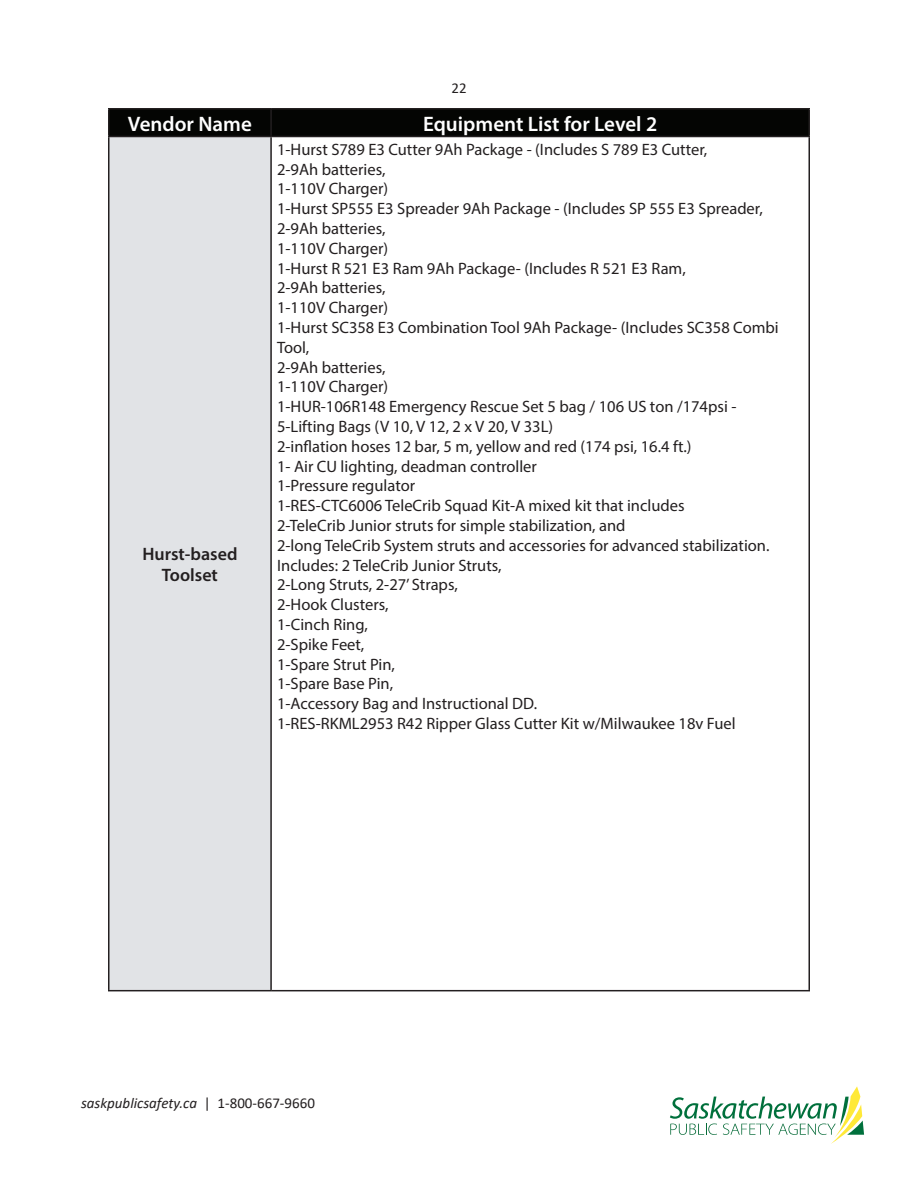
<style>
.page{position:relative;width:918px;height:1188px;background:#fff}
.page>*{position:absolute;margin:0;border:0;box-sizing:border-box;transform-origin:0 0}
.t1{font:600 21px "Myriad Pro";color:#fff}
.t2{font:600 18px/21.6px "Myriad Pro";color:#231f20;text-align:center}
.t3{font:16.5px/19.8px "Myriad Pro";color:#231f20}
.t4{font:italic 15px "Calibri";color:#231f20}
.t5{font:15px "Calibri";color:#231f20}
.s1{font-style:normal}
</style>
<div class="page">
<svg style="left:670px;top:1086px;width:194px;height:58px"></svg>
<div style="left:110px;top:110px;width:698px;height:26px;background:#040503"></div>
<div style="left:109px;top:136px;width:162px;height:855px;background:#e1e3e6"></div>
<hr style="left:108px;top:108px;width:163px;height:2px;background:#231f20">
<hr style="left:108px;top:110px;width:2px;height:26px;background:#231f20">
<hr style="left:271px;top:108px;width:539px;height:2px;background:#231f20">
<hr style="left:270px;top:110px;width:2px;height:26px;background:#231f20">
<hr style="left:808px;top:110px;width:2px;height:26px;background:#231f20">
<hr style="left:108px;top:136px;width:163px;height:1px;background:#231f20">
<hr style="left:108px;top:137px;width:2px;height:853px;background:#231f20">
<hr style="left:271px;top:136px;width:539px;height:1px;background:#231f20">
<hr style="left:270px;top:137px;width:2px;height:853px;background:#231f20">
<hr style="left:808px;top:137px;width:2px;height:853px;background:#231f20">
<hr style="left:108px;top:990px;width:163px;height:1px;background:#231f20">
<hr style="left:271px;top:990px;width:539px;height:1px;background:#231f20">
<p class="t5" style="left:451px;top:77px;width:17px">22</p>
<p class="t1" style="left:128px;top:110px;width:126px">Vendor Name</p>
<p class="t1" style="left:423px;top:110px;width:236px">Equipment List for Level 2</p>
<p class="t2" style="left:142px;top:542px;width:97px">Hurst-based<br>Toolset</p>
<p class="t3" style="left:277px;top:139px;width:432px">1-Hurst S789 E3 Cutter 9Ah Package - (Includes S 789 E3 Cutter,</p>
<p class="t3" style="left:277px;top:159px;width:110px">2-9Ah batteries,</p>
<p class="t3" style="left:277px;top:179px;width:113px">1-110V Charger)</p>
<p class="t3" style="left:277px;top:199px;width:487px">1-Hurst SP555 E3 Spreader 9Ah Package - (Includes SP 555 E3 Spreader,</p>
<p class="t3" style="left:277px;top:218px;width:110px">2-9Ah batteries,</p>
<p class="t3" style="left:277px;top:238px;width:113px">1-110V Charger)</p>
<p class="t3" style="left:277px;top:258px;width:410px">1-Hurst R 521 E3 Ram 9Ah Package- (Includes R 521 E3 Ram,</p>
<p class="t3" style="left:277px;top:278px;width:110px">2-9Ah batteries,</p>
<p class="t3" style="left:277px;top:298px;width:113px">1-110V Charger)</p>
<p class="t3" style="left:277px;top:317px;width:503px">1-Hurst SC358 E3 Combination Tool 9Ah Package- (Includes SC358 Combi<br>Tool,</p>
<p class="t3" style="left:277px;top:357px;width:110px">2-9Ah batteries,</p>
<p class="t3" style="left:277px;top:377px;width:113px">1-110V Charger)</p>
<p class="t3" style="left:277px;top:397px;width:461px">1-HUR-106R148 Emergency Rescue Set 5 bag / 106 US ton /174psi -</p>
<p class="t3" style="left:277px;top:416px;width:278px">5-Lifting Bags (V 10, V 12, 2 x V 20, V 33L)</p>
<p class="t3" style="left:277px;top:436px;width:416px">2-inflation hoses 12 bar, 5 m, yellow and red (174 psi, 16.4 ft.)</p>
<p class="t3" style="left:277px;top:456px;width:261px">1- Air CU lighting, deadman controller</p>
<p class="t3" style="left:277px;top:476px;width:140px">1-Pressure regulator</p>
<p class="t3" style="left:277px;top:496px;width:409px">1-RES-CTC6006 TeleCrib Squad Kit-A mixed kit that includes</p>
<p class="t3" style="left:277px;top:515px;width:350px">2-TeleCrib Junior struts for simple stabilization, and</p>
<p class="t3" style="left:277px;top:535px;width:494px">2-long TeleCrib System struts and accessories for advanced stabilization.<br>Includes: 2 TeleCrib Junior Struts,</p>
<p class="t3" style="left:277px;top:575px;width:182px">2-Long Struts, 2-27’ Straps,</p>
<p class="t3" style="left:277px;top:595px;width:113px">2-Hook Clusters,</p>
<p class="t3" style="left:277px;top:614px;width:92px">1-Cinch Ring,</p>
<p class="t3" style="left:277px;top:634px;width:89px">2-Spike Feet,</p>
<p class="t3" style="left:277px;top:654px;width:119px">1-Spare Strut Pin,</p>
<p class="t3" style="left:277px;top:674px;width:118px">1-Spare Base Pin,</p>
<p class="t3" style="left:277px;top:694px;width:262px">1-Accessory Bag and Instructional DD.</p>
<p class="t3" style="left:277px;top:713px;width:460px">1-RES-RKML2953 R42 Ripper Glass Cutter Kit w/Milwaukee 18v Fuel</p>
<p class="t4" style="left:81px;top:1092px;width:235px">saskpublicsafety.ca <span class="s1">| 1-800-667-9660</span></p>
</div>
